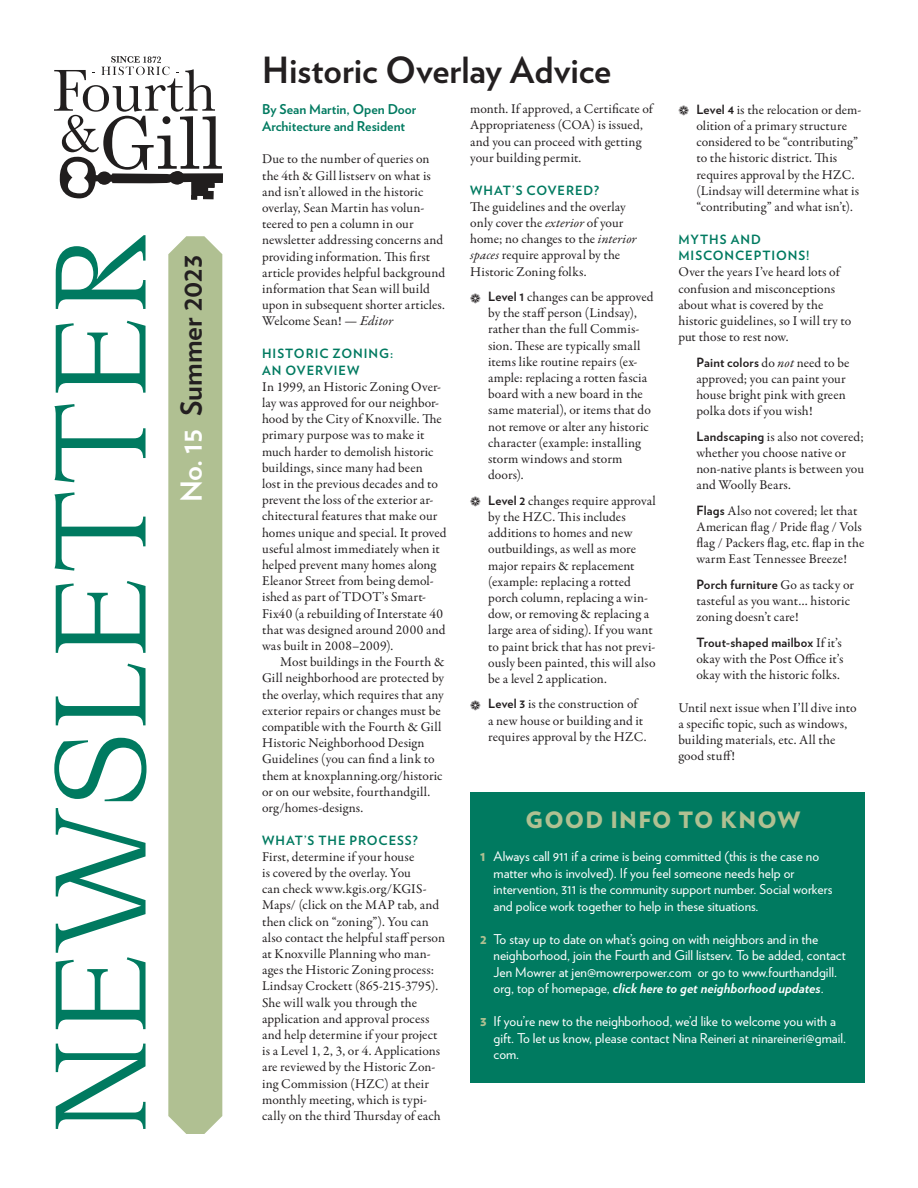
<style>
.page{position:relative;width:918px;height:1188px;background:#fff}
.page>*{position:absolute;margin:0;border:0;box-sizing:border-box;transform-origin:0 0}
.t1{font:141px "Cirka";letter-spacing:.03em;color:#007a60}
.t2{font:700 36px "Verlag";letter-spacing:-.005em;color:#231f20}
.t3{font:700 28.95px "Verlag";color:#231f20}
.t4{font:900 22.5px "Verlag";letter-spacing:.055em;color:#b0c092}
.First_graph_no_indent_text{font:13.5px/16.2px "Garamond Premr Pro";letter-spacing:.005em;color:#231f20}
.Bullet_text{font:13.5px/16.2px "Garamond Premr Pro";letter-spacing:.005em;color:#231f20}
.t5{font:13.5px/16.5px "Verlag";color:#fff}
.Indent_text{font:13.5px/16.2px "Garamond Premr Pro";letter-spacing:.005em;color:#231f20}
.Photo_caption{font:700 13.5px/16.5px "Verlag";color:#007a60}
.First_graph_no_indent_text-2{font:700 12.75px/16.5px "Verlag";letter-spacing:.075em;color:#007a60}
.Bullet_text-2{font:700 12.75px "Verlag";letter-spacing:.015em;color:#231f20}
.s1{color:#fff}
.s2{font-style:italic}
.s3{font-family:"Verlag";font-weight:700;font-size:12.75px}
.s4{font-family:"Garamond Premr Pro";font-weight:400;font-size:13.5px}
.s5{font-family:"Garamond Premr Pro";font-weight:400;font-style:italic;font-size:13.5px}
.s6{font-weight:900;color:#b0c092}
.s7{font-weight:700;font-style:italic}
</style>
<div class="page">
<svg style="left:168px;top:236px;width:54px;height:898px;background:#b3c397"></svg>
<svg style="left:54px;top:56px;width:169px;height:144px"></svg>
<div style="left:470px;top:792px;width:394px;height:291px;background:#007a60"></div>
<p class="t1" style="left:17px;top:1134px;width:902px;rotate:-90deg">NEWSLETTER</p>
<p class="t3" style="left:169px;top:502px;width:249px;rotate:-90deg"><span class="s1">No. 15</span> Summer 2023</p>
<p class="t2" style="left:262px;top:42px;width:351px">Historic Overlay Advice</p>
<p class="Photo_caption" style="left:262px;top:100px;width:156px">By Sean Martin, Open Door<br>Architecture and Resident</p>
<p class="First_graph_no_indent_text" style="left:262px;top:151px;width:185px">Due to the number of queries on the 4th &amp; Gill listserv on what is and isn’t allowed in the historic overlay, Sean Martin has volun&shy;teered to pen a column in our newsletter addressing concerns and providing information. This first article provides helpful background information that Sean will build upon in subsequent shorter articles.<br>Welcome Sean! — <span class="s2">Editor</span></p>
<p class="First_graph_no_indent_text-2" style="left:262px;top:345px;width:133px">HISTORIC ZONING:<br>AN OVERVIEW</p>
<p class="First_graph_no_indent_text" style="left:262px;top:379px;width:186px">In 1999, an Historic Zoning Over&shy;lay was approved for our neighbor&shy;hood by the City of Knoxville. The primary purpose was to make it much harder to demolish historic buildings, since many had been<br>lost in the previous decades and to prevent the loss of the exterior ar&shy;chitectural features that make our homes unique and special. It proved useful almost immediately when it helped prevent many homes along<br>Eleanor Street from being demol&shy;ished as part of TDOT’s Smart-<br>Fix40 (a rebuilding of Interstate 40 that was designed around 2000 and was built in 2008–2009).</p>
<p class="Indent_text" style="left:262px;top:654px;width:184px;text-indent:18px">Most buildings in the Fourth &amp;<br>Gill neighborhood are protected by the overlay, which requires that any exterior repairs or changes must be compatible with the Fourth &amp; Gill<br>Historic Neighborhood Design<br>Guidelines (you can find a link to them at knoxplanning.org/historic or on our website, fourthandgill. org/homes-designs.</p>
<p class="First_graph_no_indent_text-2" style="left:262px;top:831px;width:157px">WHAT’S THE PROCESS?</p>
<p class="First_graph_no_indent_text" style="left:262px;top:849px;width:184px">First, determine if your house<br>is covered by the overlay. You<br>can check www.kgis.org/KGIS-<br>Maps/ (click on the MAP tab, and then click on “zoning”). You can also contact the helpful staff person at Knoxville Planning who man&shy;ages the Historic Zoning process:<br>Lindsay Crockett (865-215-3795).<br>She will walk you through the application and approval process and help determine if your project is a Level 1, 2, 3, or 4. Applications are reviewed by the Historic Zon&shy;ing Commission (HZC) at their monthly meeting, which is typi&shy;cally on the third Thursday of each</p>
<p class="First_graph_no_indent_text" style="left:470px;top:101px;width:184px">month. If approved, a Certificate of<br>Appropriateness (COA) is issued, and you can proceed with getting your building permit.</p>
<p class="First_graph_no_indent_text-2" style="left:470px;top:181px;width:130px">WHAT’S COVERED?</p>
<p class="First_graph_no_indent_text" style="left:470px;top:199px;width:168px">The guidelines and the overlay only cover the <span class="s2">exterior</span> of your home; no changes to the <span class="s2">interior spaces</span> require approval by the<br>Historic Zoning folks.</p>
<p class="Bullet_text" style="left:488px;top:289px;width:167px"><span class="s3">Level 1</span> changes can be approved by the staff person (Lindsay), rather than the full Commis&shy;sion. These are typically small items like routine repairs (ex&shy;ample: replacing a rotten fascia board with a new board in the same material), or items that do not remove or alter any historic character (example: installing storm windows and storm doors).</p>
<p class="Bullet_text" style="left:488px;top:493px;width:169px"><span class="s3">Level 2</span> changes require approval by the HZC. This includes additions to homes and new outbuildings, as well as more major repairs &amp; replacement (example: replacing a rotted porch column, replacing a win&shy;dow, or removing &amp; replacing a large area of siding). If you want to paint brick that has not previ&shy;ously been painted, this will also be a level 2 application.</p>
<p class="Bullet_text" style="left:488px;top:696px;width:160px"><span class="s3">Level 3</span> is the construction of<br>a new house or building and it requires approval by the HZC.</p>
<p class="Bullet_text" style="left:696px;top:102px;width:167px"><span class="s3">Level 4</span> is the relocation or dem&shy;olition of a primary structure considered to be “contributing” to the historic district. This requires approval by the HZC. (Lindsay will determine what is “contributing” and what isn’t).</p>
<p class="First_graph_no_indent_text-2" style="left:678px;top:230px;width:133px">MYTHS AND<br>MISCONCEPTIONS!</p>
<p class="First_graph_no_indent_text" style="left:678px;top:264px;width:175px">Over the years I’ve heard lots of confusion and misconceptions about what is covered by the historic guidelines, so I will try to put those to rest now.</p>
<p class="Bullet_text-2" style="left:696px;top:352px;width:155px">Paint colors <span class="s4">do</span> <span class="s5">not</span> <span class="s4">need to be</span></p>
<p class="Bullet_text" style="left:696px;top:371px;width:151px;text-align:justify">approved; you can paint your house bright pink with green polka dots if you wish!</p>
<p class="Bullet_text" style="left:696px;top:429px;width:169px"><span class="s3">Landscaping</span> is also not covered; whether you choose native or non-native plants is between you and Woolly Bears.</p>
<p class="Bullet_text" style="left:696px;top:503px;width:169px"><span class="s3">Flags</span> Also not covered; let that<br>American flag / Pride flag / Vols flag / Packers flag, etc. flap in the warm East Tennessee Breeze!</p>
<p class="Bullet_text-2" style="left:696px;top:574px;width:159px">Porch furniture <span class="s4">Go as tacky or</span></p>
<p class="Bullet_text" style="left:696px;top:593px;width:155px">tasteful as you want… historic zoning doesn’t care!</p>
<p class="Bullet_text-2" style="left:696px;top:632px;width:147px">Trout-shaped mailbox <span class="s4">If it’s</span></p>
<p class="Bullet_text" style="left:696px;top:651px;width:149px">okay with the Post Office it’s okay with the historic folks.</p>
<p class="First_graph_no_indent_text" style="left:678px;top:700px;width:180px">Until next issue when I’ll dive into a specific topic, such as windows, building materials, etc. All the good stuff!</p>
<p class="t4" style="left:526px;top:802px;width:276px">GOOD INFO TO KNOW</p>
<p class="t5" style="left:494px;top:848px;width:340px;text-indent:-14px"><span class="s6">1</span> Always call 911 if a crime is being committed (this is the case no matter who is involved). If you feel someone needs help or intervention, 311 is the community support number. Social workers and police work together to help in these situations.</p>
<p class="t5" style="left:494px;top:930px;width:354px;text-indent:-14px"><span class="s6">2</span> To stay up to date on what’s going on with neighbors and in the neighborhood, join the Fourth and Gill listserv. To be added, contact Jen Mowrer at jen@mowrerpower.com or go to www.fourthandgill. org, top of homepage, <span class="s7">click here to get neighborhood updates</span>.</p>
<p class="t5" style="left:494px;top:1013px;width:354px;text-indent:-14px"><span class="s6">3</span> If you’re new to the neighborhood, we’d like to welcome you with a gift. To let us know, please contact Nina Reineri at ninareineri@gmail. com.</p>
</div>
